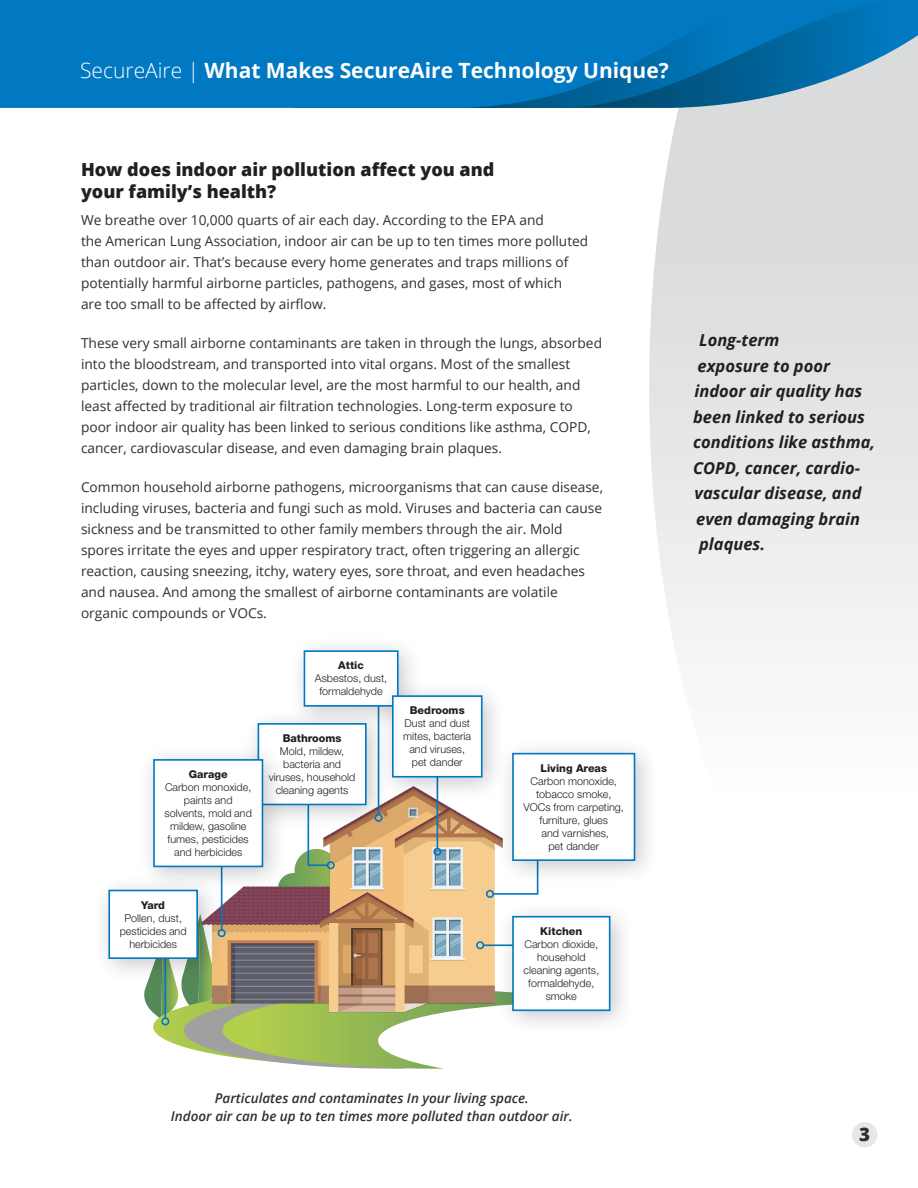
<style>
.page{position:relative;width:918px;height:1188px;background:#fff}
.page>*{position:absolute;margin:0;border:0;box-sizing:border-box;transform-origin:0 0}
.t1{font:700 21px "Open Sans";color:#fff}
.Body_Copy{font:800 18.75px "Open Sans";color:#312f30}
.Subhead-1{font:800 18px/22.5px "Open Sans";color:#231f20}
.Pull_Quote{font:italic 700 16.5px "Open Sans";color:#231f20}
.Body_Copy-2{font:13.65px/21px "Open Sans";color:#312f30}
.Body_Copy-3{font:italic 600 13.5px "Open Sans";color:#312f30}
.t2{font:300 10.8px/12.9px "Helvetica Neue LT Std";color:#231f20;text-align:center}
.t3{font:800 10.8px "Helvetica Neue LT Std";color:#231f20}
.s1{font-weight:300}
</style>
<div class="page">
<svg style="left:649px;top:111px;width:269px;height:552px"></svg>
<svg style="left:144px;top:983px;width:299px;height:86px"></svg>
<img style="left:167px;top:802px;width:330px;height:218px">
<svg style="left:278px;top:830px;width:89px;height:74px"></svg>
<div style="left:327px;top:861px;width:8px;height:8px;border:2px solid #0079c2;border-radius:50%"></div>
<hr style="left:437px;top:771px;width:1px;height:77px;background:#0079c2">
<div style="left:433px;top:848px;width:8px;height:8px;border:2px solid #0079c2;border-radius:50%"></div>
<div style="left:218px;top:929px;width:8px;height:8px;border:2px solid #0079c2;border-radius:50%"></div>
<hr style="left:165px;top:917px;width:1px;height:101px;background:#0079c2">
<div style="left:161px;top:1017px;width:8px;height:8px;border:2px solid #0079c2;border-radius:50%"></div>
<hr style="left:483px;top:944px;width:32px;height:2px;background:#0079c2">
<div style="left:476px;top:941px;width:8px;height:8px;border:2px solid #0079c2;border-radius:50%"></div>
<svg style="left:492px;top:844px;width:47px;height:52px"></svg>
<div style="left:486px;top:890px;width:8px;height:8px;border:2px solid #0079c2;border-radius:50%"></div>
<div style="left:93px;top:874px;width:129px;height:109px;background:#231f20;opacity:.25"></div>
<div style="left:109px;top:891px;width:88px;height:67px;background:#fff"></div>
<div style="left:108px;top:890px;width:90px;height:69px;border:2px solid #0079c2"></div>
<div style="left:242px;top:707px;width:150px;height:123px;background:#231f20;opacity:.25"></div>
<div style="left:258px;top:724px;width:108px;height:80px;background:#fff"></div>
<div style="left:258px;top:723px;width:109px;height:82px;border:2px solid #0079c2"></div>
<div style="left:288px;top:634px;width:135px;height:97px;background:#231f20;opacity:.25"></div>
<div style="left:304px;top:651px;width:94px;height:55px;background:#fff"></div>
<div style="left:304px;top:650px;width:95px;height:57px;border:2px solid #0079c2"></div>
<div style="left:376px;top:679px;width:131px;height:123px;background:#231f20;opacity:.25"></div>
<div style="left:393px;top:696px;width:89px;height:81px;background:#fff"></div>
<div style="left:392px;top:695px;width:91px;height:83px;border:2px solid #0079c2"></div>
<div style="left:497px;top:737px;width:163px;height:148px;background:#231f20;opacity:.25"></div>
<div style="left:513px;top:754px;width:121px;height:106px;background:#fff"></div>
<div style="left:512px;top:753px;width:123px;height:108px;border:2px solid #0079c2"></div>
<div style="left:497px;top:900px;width:138px;height:136px;background:#231f20;opacity:.25"></div>
<div style="left:513px;top:917px;width:97px;height:93px;background:#fff"></div>
<div style="left:512px;top:916px;width:98px;height:95px;border:2px solid #0079c2"></div>
<div style="left:138px;top:743px;width:150px;height:149px;background:#231f20;opacity:.25"></div>
<div style="left:154px;top:760px;width:108px;height:106px;background:#fff"></div>
<div style="left:153px;top:759px;width:110px;height:108px;border:2px solid #0079c2"></div>
<svg style="left:678px;top:108px;width:240px;height:3px"></svg>
<svg style="left:0;top:0;width:918px;height:108px;background:#0c7bbd"></svg>
<div style="left:852px;top:1122px;width:26px;height:26px;background:#e6e7e9;border-radius:50%"></div>
<p class="t1" style="left:80px;top:55px;width:590px"><span class="s1">SecureAire |</span> What Makes SecureAire Technology Unique?</p>
<p class="Subhead-1" style="left:81px;top:157px;width:415px">How does indoor air pollution affect you and your family’s health?</p>
<p class="Body_Copy-2" style="left:81px;top:209px;width:509px">We breathe over 10,000 quarts of air each day. According to the EPA and<br>the American Lung Association, indoor air can be up to ten times more polluted than outdoor air. That’s because every home generates and traps millions of potentially harmful airborne particles, pathogens, and gases, most of which<br>are too small to be affected by airflow.</p>
<p class="Body_Copy-2" style="left:81px;top:332px;width:523px">These very small airborne contaminants are taken in through the lungs, absorbed into the bloodstream, and transported into vital organs. Most of the smallest particles, down to the molecular level, are the most harmful to our health, and least affected by traditional air filtration technologies. Long-term exposure to poor indoor air quality has been linked to serious conditions like asthma, COPD, cancer, cardiovascular disease, and even damaging brain plaques.</p>
<p class="Body_Copy-2" style="left:81px;top:476px;width:524px">Common household airborne pathogens, microorganisms that can cause disease, including viruses, bacteria and fungi such as mold. Viruses and bacteria can cause sickness and be transmitted to other family members through the air. Mold spores irritate the eyes and upper respiratory tract, often triggering an allergic reaction, causing sneezing, itchy, watery eyes, sore throat, and even headaches and nausea. And among the smallest of airborne contaminants are volatile organic compounds or VOCs.</p>
<p class="t3" style="left:189px;top:768px;width:41px">Garage</p>
<p class="t2" style="left:165px;top:781px;width:89px">Carbon monoxide, paints and solvents, mold and mildew, gasoline fumes, pesticides and herbicides</p>
<p class="t3" style="left:338px;top:659px;width:27px">Attic</p>
<p class="t2" style="left:315px;top:672px;width:74px">Asbestos, dust, formaldehyde</p>
<p class="t3" style="left:283px;top:732px;width:60px">Bathrooms</p>
<p class="t2" style="left:269px;top:745px;width:88px">Mold, mildew, bacteria and viruses, household cleaning agents</p>
<p class="t3" style="left:410px;top:704px;width:56px">Bedrooms</p>
<p class="t2" style="left:403px;top:717px;width:69px">Dust and dust mites, bacteria and viruses, pet dander</p>
<p class="t3" style="left:141px;top:898px;width:25px">Yard</p>
<p class="t2" style="left:120px;top:911px;width:68px">Pollen, dust, pesticides and herbicides</p>
<p class="t3" style="left:540px;top:762px;width:68px">Living Areas</p>
<p class="t2" style="left:524px;top:774px;width:102px">Carbon monoxide, tobacco smoke,<br>VOCs from carpeting, furniture, glues<br>and varnishes,<br>pet dander</p>
<p class="t3" style="left:540px;top:925px;width:44px">Kitchen</p>
<p class="t2" style="left:524px;top:937px;width:77px">Carbon dioxide, household cleaning agents, formaldehyde, smoke</p>
<p class="Pull_Quote" style="left:699px;top:329px;width:82px">Long-term</p>
<p class="Pull_Quote" style="left:698px;top:354px;width:134px">exposure to poor</p>
<p class="Pull_Quote" style="left:695px;top:380px;width:169px">indoor air quality has</p>
<p class="Pull_Quote" style="left:693px;top:405px;width:173px">been linked to serious</p>
<p class="Pull_Quote" style="left:693px;top:431px;width:183px">conditions like asthma,</p>
<p class="Pull_Quote" style="left:693px;top:456px;width:168px">COPD, cancer, cardio-</p>
<p class="Pull_Quote" style="left:695px;top:482px;width:168px">vascular disease, and</p>
<p class="Pull_Quote" style="left:696px;top:507px;width:165px">even damaging brain</p>
<p class="Pull_Quote" style="left:699px;top:533px;width:67px">plaques.</p>
<p class="Body_Copy-3" style="left:215px;top:1089px;width:316px">Particulates and contaminates In your living space.</p>
<p class="Body_Copy-3" style="left:171px;top:1107px;width:403px">Indoor air can be up to ten times more polluted than outdoor air.</p>
<p class="Body_Copy" style="left:859px;top:1120px;width:12px">3</p>
</div>
